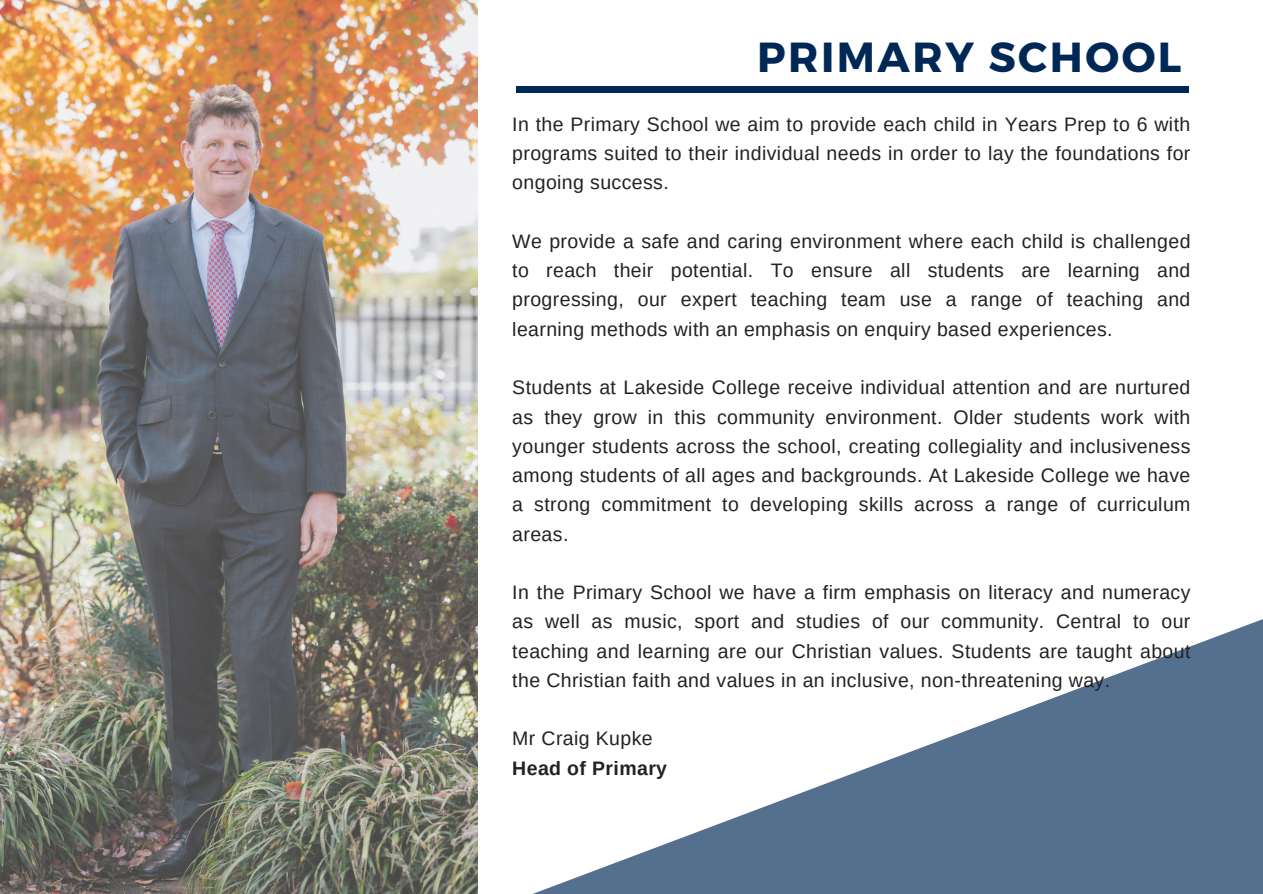
<style>
.page{position:relative;width:1263px;height:894px;background:#fff}
.page>*{position:absolute;margin:0;border:0;box-sizing:border-box;transform-origin:0 0}
.t1{font:700 42px "Montserrat";letter-spacing:.06em;color:#002857}
.t2{font:19.5px/29.2px "Arimo";letter-spacing:.02em;color:#222;text-align:justify}
.t3{font:700 19.5px "Arimo";letter-spacing:.02em;color:#222}
</style>
<div class="page">
<svg style="left:477px;top:552px;width:786px;height:341px"></svg>
<img style="left:0;top:0;width:477px;height:893px">
<div style="left:517px;top:86px;width:671px;height:6px;background:#002857"></div>
<p class="t1" style="left:757px;top:30px;width:426px">PRIMARY SCHOOL</p>
<p class="t2" style="left:512px;top:109px;width:680px">In the Primary School we aim to provide each child in Years Prep to 6 with programs suited to their individual needs in order to lay the foundations for ongoing success.</p>
<p class="t2" style="left:512px;top:226px;width:680px">We provide a safe and caring environment where each child is challenged to reach their potential. To ensure all students are learning and progressing, our expert teaching team use a range of teaching and learning methods with an emphasis on enquiry based experiences.</p>
<p class="t2" style="left:512px;top:373px;width:680px">Students at Lakeside College receive individual attention and are nurtured as they grow in this community environment. Older students work with younger students across the school, creating collegiality and inclusiveness among students of all ages and backgrounds. At Lakeside College we have a strong commitment to developing skills across a range of curriculum areas.</p>
<p class="t2" style="left:512px;top:577px;width:680px">In the Primary School we have a firm emphasis on literacy and numeracy as well as music, sport and studies of our community. Central to our teaching and learning are our Christian values. Students are taught about the Christian faith and values in an inclusive, non-threatening way.</p>
<p class="t2" style="left:512px;top:723px;width:142px">Mr Craig Kupke</p>
<p class="t3" style="left:512px;top:756px;width:156px">Head of Primary</p>
</div>
